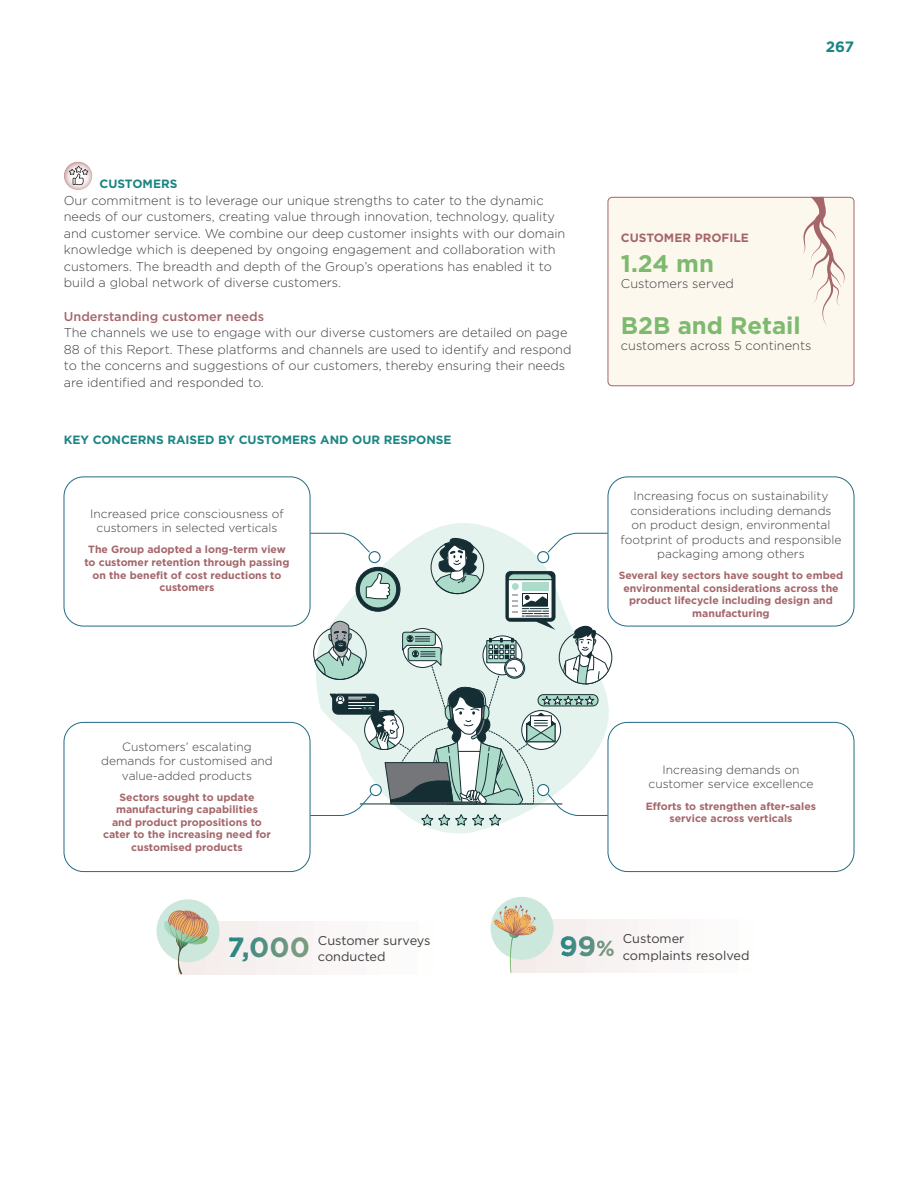
<style>
.page{position:relative;width:918px;height:1188px;background:#fff}
.page>*{position:absolute;margin:0;border:0;box-sizing:border-box;transform-origin:0 0}
.t1{font:700 24px "Gotham";color:#7eb970}
.t2{font:700 15px "Gotham";color:#1b8584}
.t3{font:300 12.75px/16.5px "Gotham";color:#3e3e3f}
.t4{font:12.75px/16.5px "Gotham";color:#3e3e3f}
.t5{font:500 12.75px "Gotham";color:#a5666a}
.t6{font:300 12px/14.4px "Gotham";color:#3e3e3f;text-align:center}
.t7{font:700 12px "Gotham";color:#1b8584}
.t8{font:700 12px "Gotham";color:#a5666a}
.t9{font:700 10.5px/12.6px "Gotham";color:#a5666a;text-align:center}
</style>
<div class="page">
<svg style="left:64px;top:162px;width:28px;height:28px"></svg>
<svg style="left:69px;top:166px;width:19px;height:19px"></svg>
<div style="left:608px;top:197px;width:246px;height:189px;background:#fdf8ee;border-radius:4px"></div>
<div style="left:608px;top:197px;width:246px;height:189px;border:1px solid #a5666a;border-radius:4px"></div>
<svg style="left:802px;top:197px;width:43px;height:129px"></svg>
<svg style="left:316px;top:523px;width:292px;height:310px"></svg>
<div style="left:64px;top:477px;width:246px;height:149px;border:1px solid #216b84;border-radius:20px"></div>
<div style="left:608px;top:477px;width:246px;height:149px;border:1px solid #216b84;border-radius:20px"></div>
<div style="left:64px;top:722px;width:246px;height:150px;border:1px solid #216b84;border-radius:20px"></div>
<div style="left:608px;top:722px;width:246px;height:150px;border:1px solid #216b84;border-radius:20px"></div>
<svg style="left:310px;top:533px;width:299px;height:293px"></svg>
<div style="left:179px;top:921px;width:263px;height:53px;background:#faf6f6"></div>
<div style="left:157px;top:899px;width:62px;height:63px;background:#cce8dd;border-radius:50%"></div>
<svg style="left:162px;top:910px;width:51px;height:64px"></svg>
<div style="left:511px;top:920px;width:250px;height:53px;background:#faf6f6"></div>
<div style="left:491px;top:897px;width:63px;height:63px;background:#cce8dd;border-radius:50%"></div>
<svg style="left:494px;top:905px;width:43px;height:68px"></svg>
<p class="t2" style="left:826px;top:41px;width:30px">267</p>
<p class="t7" style="left:100px;top:179px;width:79px">CUSTOMERS</p>
<p class="t3" style="left:64px;top:193px;width:503px">Our commitment is to leverage our unique strengths to cater to the dynamic needs of our customers, creating value through innovation, technology, quality and customer service. We combine our deep customer insights with our domain knowledge which is deepened by ongoing engagement and collaboration with customers. The breadth and depth of the Group’s operations has enabled it to build a global network of diverse customers.</p>
<p class="t5" style="left:64px;top:311px;width:202px">Understanding customer needs</p>
<p class="t3" style="left:64px;top:325px;width:509px">The channels we use to engage with our diverse customers are detailed on page 88 of this Report. These platforms and channels are used to identify and respond to the concerns and suggestions of our customers, thereby ensuring their needs are identified and responded to.</p>
<p class="t7" style="left:64px;top:436px;width:389px">KEY CONCERNS RAISED BY CUSTOMERS AND OUR RESPONSE</p>
<p class="t6" style="left:90px;top:507px;width:195px">Increased price consciousness of customers in selected verticals</p>
<p class="t9" style="left:84px;top:544px;width:207px">The Group adopted a long-term view to customer retention through passing on the benefit of cost reductions to customers</p>
<p class="t8" style="left:621px;top:234px;width:130px">CUSTOMER PROFILE</p>
<h1 class="t1" style="left:621px;top:254px;width:95px">1.24 mn</h1>
<p class="t3" style="left:621px;top:276px;width:115px">Customers served</p>
<h1 class="t1" style="left:621px;top:317px;width:181px">B2B and Retail</h1>
<p class="t3" style="left:621px;top:338px;width:192px">customers across 5 continents</p>
<p class="t6" style="left:620px;top:490px;width:223px">Increasing focus on sustainability considerations including demands<br>on product design, environmental footprint of products and responsible packaging among others</p>
<p class="t9" style="left:619px;top:570px;width:226px">Several key sectors have sought to embed environmental considerations across the product lifecycle including design and manufacturing</p>
<p class="t6" style="left:101px;top:740px;width:173px">Customers’ escalating demands for customised and value-added products</p>
<p class="t9" style="left:103px;top:791px;width:169px">Sectors sought to update manufacturing capabilities<br>and product propositions to cater to the increasing need for customised products</p>
<p class="t6" style="left:649px;top:763px;width:166px">Increasing demands on customer service excellence</p>
<p class="t9" style="left:646px;top:800px;width:172px">Efforts to strengthen after-sales service across verticals</p>
<p class="t4" style="left:227px;top:933px;width:205px;text-indent:91px">Customer surveys<br><sup>7</sup><sup>,</sup><sup>0</sup><sup>0</sup><sup>0</sup> conducted</p>
<p class="t4" style="left:559px;top:931px;width:192px;text-align:center">Customer<br><sup>9</sup><sup>9</sup><sup>%</sup> complaints resolved</p>
</div>
